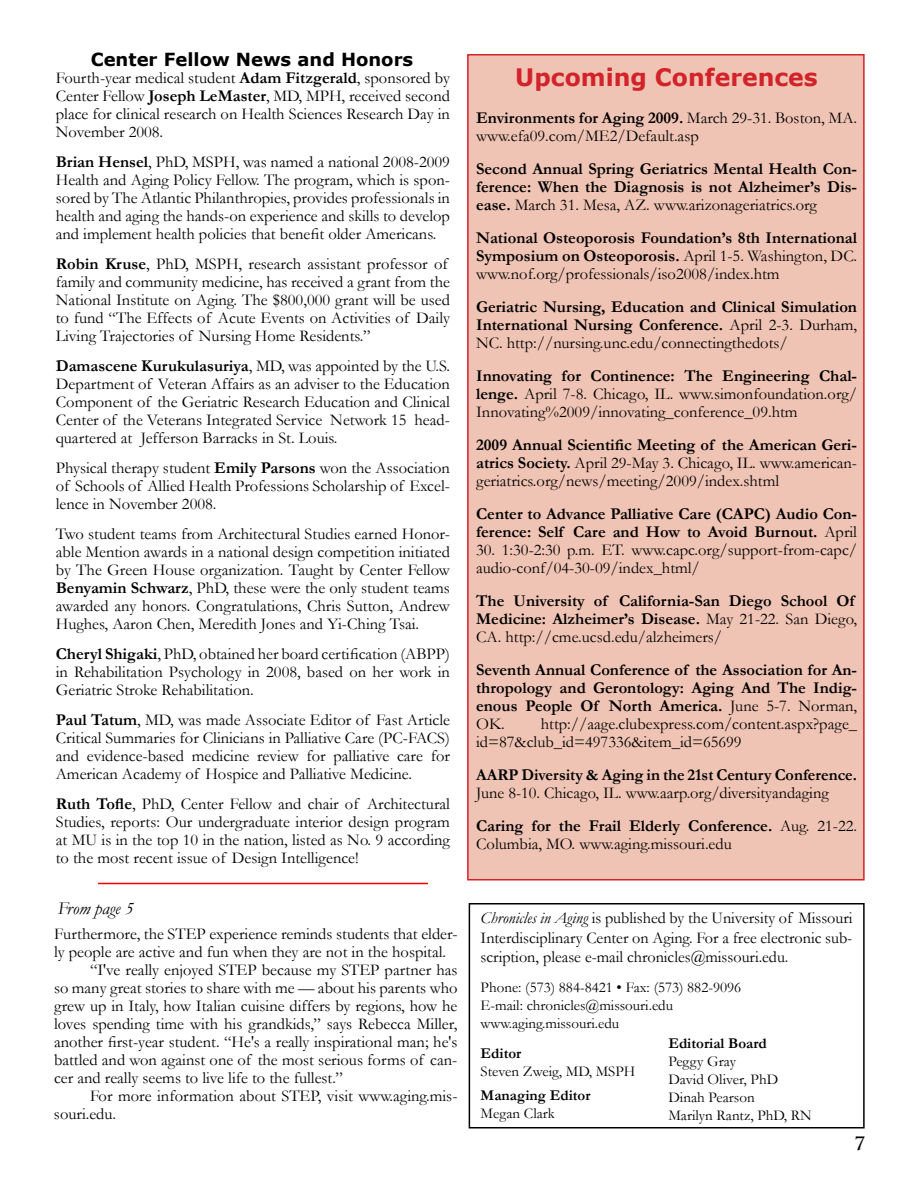
<style>
.page{position:relative;width:918px;height:1188px;background:#fff}
.page>*{position:absolute;margin:0;border:0;box-sizing:border-box;transform-origin:0 0}
.t1{font:700 24px "Verdana";color:#d2232a}
.t2{font:700 18px "Verdana";color:#000}
.t3{font:italic 18px "Garamond";color:#000}
.t4{font:700 18px "Trajan Pro";color:#000}
.t5{font:16.5px/18px "Garamond";color:#000;text-align:justify}
.t6{font:700 16.5px/18px "Garamond";color:#000;text-align:justify}
.t7{font:15px/18px "Garamond";color:#000}
.t8{font:700 15px "Garamond";color:#000}
.s1{font-weight:700}
.s2{font-weight:400}
.s3{font-style:italic}
</style>
<div class="page">
<div style="left:468px;top:55px;width:396px;height:825px;background:#f0c4b4"></div>
<div style="left:467px;top:54px;width:398px;height:826px;border:2px solid #d2232a"></div>
<div style="left:469px;top:903px;width:396px;height:225px;border:2px solid #000"></div>
<hr style="left:98px;top:883px;width:330px;height:1px;background:#f00">
<p class="t2" style="left:91px;top:48px;width:324px">Center Fellow News and Honors</p>
<p class="t5" style="left:56px;top:68px;width:396px">Fourth-year medical student <span class="s1">Adam Fitzgerald</span>, sponsored by Center Fellow <span class="s1">Joseph LeMaster</span>, MD, MPH, received second place for clinical research on Health Sciences Research Day in November 2008.</p>
<p class="t5" style="left:56px;top:152px;width:396px"><span class="s1">Brian Hensel</span>, PhD, MSPH, was named a national 2008-2009<br>Health and Aging Policy Fellow. The program, which is spon&shy;sored by The Atlantic Philanthropies, provides professionals in health and aging the hands-on experience and skills to develop and implement health policies that benefit older Americans.</p>
<p class="t5" style="left:56px;top:254px;width:396px;text-align:left"><span class="s1">Robin Kruse</span>, PhD, MSPH, research assistant professor of family and community medicine, has received a grant from the National Institute on Aging. The $800,000 grant will be used to fund “The Effects of Acute Events on Activities of Daily Living Trajectories of Nursing Home Residents.”</p>
<p class="t5" style="left:56px;top:356px;width:396px"><span class="s1">Damascene Kurukulasuriya</span>, MD, was appointed by the U.S.<br>Department of Veteran Affairs as an adviser to the Education Component of the Geriatric Research Education and Clinical Center of the Veterans Integrated Service Network 15 head&shy;quartered at Jefferson Barracks in St. Louis.</p>
<p class="t5" style="left:56px;top:458px;width:396px">Physical therapy student <span class="s1">Emily Parsons</span> won the Association of Schools of Allied Health Professions Scholarship of Excel&shy;lence in November 2008.</p>
<p class="t5" style="left:56px;top:524px;width:396px">Two student teams from Architectural Studies earned Honor&shy;able Mention awards in a national design competition initiated by The Green House organization. Taught by Center Fellow <span class="s1">Benyamin Schwarz</span>, PhD, these were the only student teams awarded any honors. Congratulations, Chris Sutton, Andrew Hughes, Aaron Chen, Meredith Jones and Yi-Ching Tsai.</p>
<p class="t5" style="left:56px;top:644px;width:396px"><span class="s1">Cheryl Shigaki</span>, PhD, obtained her board certification (ABPP) in Rehabilitation Psychology in 2008, based on her work in Geriatric Stroke Rehabilitation.</p>
<p class="t5" style="left:56px;top:710px;width:396px"><span class="s1">Paul Tatum</span>, MD, was made Associate Editor of Fast Article Critical Summaries for Clinicians in Palliative Care (PC-FACS) and evidence-based medicine review for palliative care for American Academy of Hospice and Palliative Medicine.</p>
<p class="t5" style="left:56px;top:794px;width:396px"><span class="s1">Ruth Tofle</span>, PhD, Center Fellow and chair of Architectural Studies, reports: Our undergraduate interior design program at MU is in the top 10 in the nation, listed as No. 9 according to the most recent issue of Design Intelligence!</p>
<p class="t3" style="left:58px;top:896px;width:77px">From page 5</p>
<p class="t5" style="left:54px;top:924px;width:405px">Furthermore, the STEP experience reminds students that elder-</p>
<p class="t5" style="left:54px;top:942px;width:394px">ly people are active and fun when they are not in the hospital.</p>
<p class="t5" style="left:90px;top:960px;width:369px">“I've really enjoyed STEP because my STEP partner has</p>
<p class="t5" style="left:54px;top:978px;width:405px">so many great stories to share with me — about his parents who</p>
<p class="t5" style="left:54px;top:996px;width:405px">grew up in Italy, how Italian cuisine differs by regions, how he</p>
<p class="t5" style="left:54px;top:1014px;width:405px">loves spending time with his grandkids,” says Rebecca Miller,</p>
<p class="t5" style="left:54px;top:1032px;width:405px">another first-year student. “He's a really inspirational man; he's</p>
<p class="t5" style="left:54px;top:1050px;width:405px">battled and won against one of the most serious forms of can-</p>
<p class="t5" style="left:54px;top:1068px;width:290px">cer and really seems to live life to the fullest.”</p>
<p class="t5" style="left:90px;top:1086px;width:369px">For more information about STEP, visit www.aging.mis-</p>
<p class="t5" style="left:54px;top:1104px;width:64px">souri.edu.</p>
<h1 class="t1" style="left:515px;top:62px;width:304px">Upcoming Conferences</h1>
<p class="t5" style="left:476px;top:109px;width:382px"><span class="s1">Environments for Aging 2009.</span> March 29-31. Boston, MA. www.efa09.com/ME2/Default.asp</p>
<p class="t6" style="left:476px;top:160px;width:382px">Second Annual Spring Geriatrics Mental Health Con&shy;ference: When the Diagnosis is not Alzheimer’s Dis&shy;ease. <span class="s2">March 31. Mesa, AZ. www.arizonageriatrics.org</span></p>
<p class="t6" style="left:476px;top:229px;width:383px">National Osteoporosis Foundation’s 8th International Symposium on Osteoporosis. <span class="s2">April 1-5. Washington, DC. www.nof.org/professionals/iso2008/index.htm</span></p>
<p class="t6" style="left:476px;top:298px;width:382px">Geriatric Nursing, Education and Clinical Simulation International Nursing Conference. <span class="s2">April 2-3. Durham, NC. http://nursing.unc.edu/connectingthedots/</span></p>
<p class="t5" style="left:476px;top:367px;width:383px"><span class="s1">Innovating for Continence: The Engineering Chal&shy;lenge.</span> April 7-8. Chicago, IL. www.simonfoundation.org/ Innovating%2009/innovating_conference_09.htm</p>
<p class="t5" style="left:476px;top:436px;width:383px"><span class="s1">2009 Annual Scientific Meeting of the American Geri&shy;atrics Society.</span> April 29-May 3. Chicago, IL. www.american&shy;geriatrics.org/news/meeting/2009/index.shtml</p>
<p class="t6" style="left:476px;top:505px;width:382px">Center to Advance Palliative Care (CAPC) Audio Con&shy;ference: Self Care and How to Avoid Burnout. <span class="s2">April</span></p>
<p class="t5" style="left:476px;top:541px;width:383px">30. 1:30-2:30 p.m. ET. www.capc.org/support-from-capc/ audio-conf/04-30-09/index_html/</p>
<p class="t6" style="left:476px;top:592px;width:383px;text-align:left">The University of California-San Diego School Of<br>Medicine: Alzheimer’s Disease. <span class="s2">May 21-22. San Diego,<br>CA. http://cme.ucsd.edu/alzheimers/</span></p>
<p class="t6" style="left:476px;top:661px;width:383px">Seventh Annual Conference of the Association for An&shy;thropology and Gerontology: Aging And The Indig&shy;enous People Of North America. <span class="s2">June 5-7. Norman, OK. http://aage.clubexpress.com/content.aspx?page_ id=87&amp;club_id=497336&amp;item_id=65699</span></p>
<p class="t6" style="left:476px;top:766px;width:382px">AARP Diversity &amp; Aging in the 21st Century Conference.</p>
<p class="t5" style="left:476px;top:776px;width:383px;line-height:33px">June 8-10. Chicago, IL. www.aarp.org/diversityandaging<br><span class="s1">Caring for the Frail Elderly Conference.</span> Aug. 21-22.</p>
<p class="t5" style="left:476px;top:835px;width:257px">Columbia, MO. www.aging.missouri.edu</p>
<p class="t5" style="left:481px;top:907px;width:373px;line-height:19.8px"><span class="s3">Chronicles in Aging</span> is published by the University of Missouri Interdisciplinary Center on Aging. For a free electronic sub&shy;scription, please e-mail chronicles@missouri.edu.</p>
<p class="t7" style="left:481px;top:978px;width:262px">Phone: (573) 884-8421 • Fax: (573) 882-9096<br>E-mail: chronicles@missouri.edu www.aging.missouri.edu</p>
<p class="t8" style="left:481px;top:1043px;width:42px">Editor</p>
<p class="t7" style="left:481px;top:1062px;width:156px">Steven Zweig, MD, MSPH</p>
<p class="t8" style="left:481px;top:1085px;width:111px">Managing Editor</p>
<p class="t7" style="left:481px;top:1104px;width:76px">Megan Clark</p>
<p class="t8" style="left:668px;top:1033px;width:100px">Editorial Board</p>
<p class="t7" style="left:668px;top:1052px;width:145px">Peggy Gray<br>David Oliver, PhD<br>Dinah Pearson<br>Marilyn Rantz, PhD, RN</p>
<p class="t4" style="left:855px;top:1132px;width:12px">7</p>
</div>
